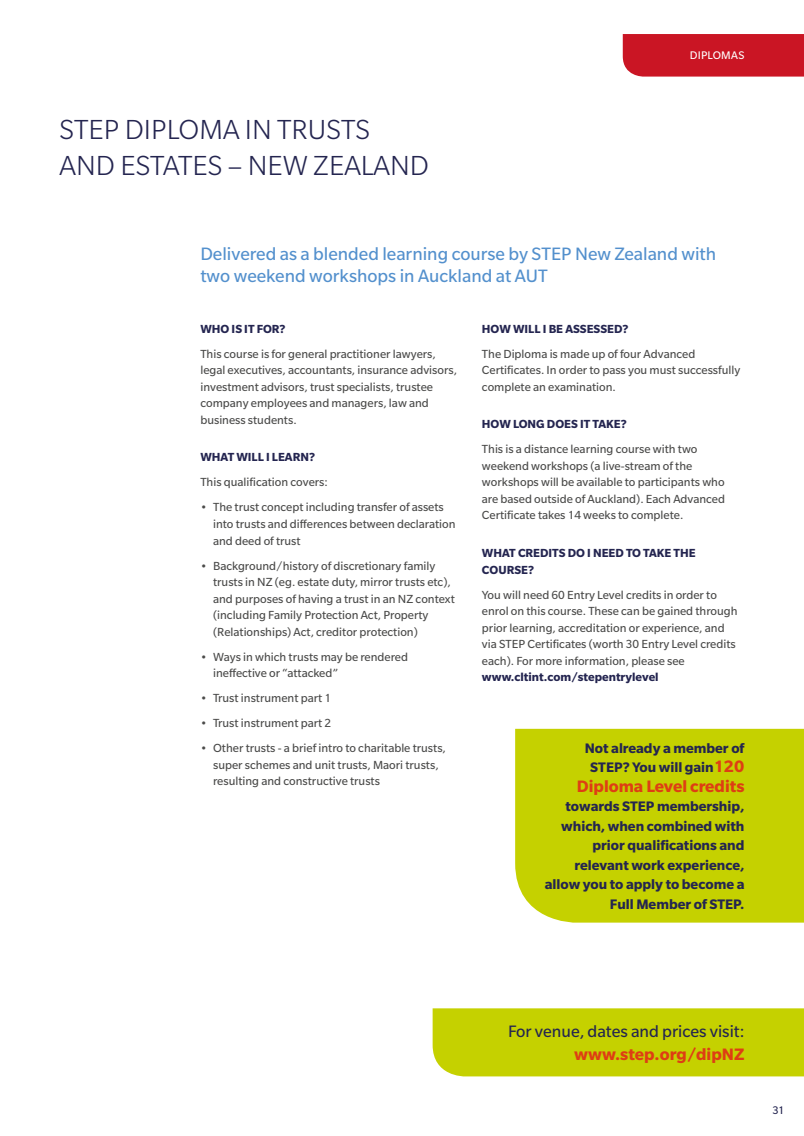
<style>
.page{position:relative;width:804px;height:1136px;background:#fff}
.page>*{position:absolute;margin:0;border:0;box-sizing:border-box;transform-origin:0 0}
.t1{font:300 30px/36px "Slate Std";color:#242550}
.t2{font:19.5px/22.5px "Slate Std";color:#5390cd}
.t3{font:700 18px "Slate Std";color:#de3e14}
.t4{font:18px "Slate Std";color:#242550}
.t5{font:700 15px/19.5px "Slate Std";color:#242550;text-align:center}
.t6{font:12.75px/16.5px "Slate Std";color:#4a4a49}
.t7{font:700 12.75px/16.5px "Slate Std";color:#242550}
.t8{font:12px "Slate Std";letter-spacing:.015em;color:#fff}
.t9{font:12px "Slate Std";color:#242550}
.s1{font-size:18px;color:#de3e14}
</style>
<div class="page">
<div style="left:622px;top:34px;width:182px;height:43px;background:#ca1524"></div>
<div style="left:515px;top:728px;width:289px;height:194px;background:#c5d100"></div>
<div style="left:432px;top:1008px;width:372px;height:68px;background:#c5d100"></div>
<h1 class="t1" style="left:60px;top:111px;width:371px">STEP DIPLOMA IN TRUSTS<br>AND ESTATES – NEW ZEALAND</h1>
<p class="t8" style="left:690px;top:49px;width:56px">DIPLOMAS</p>
<h2 class="t2" style="left:200px;top:242px;width:517px">Delivered as a blended learning course by STEP New Zealand with two weekend workshops in Auckland at AUT</h2>
<p class="t7" style="left:200px;top:320px;width:87px">WHO IS IT FOR?</p>
<p class="t6" style="left:200px;top:345px;width:258px">This course is for general practitioner lawyers, legal executives, accountants, insurance advisors, investment advisors, trust specialists, trustee company employees and managers, law and business students.</p>
<p class="t7" style="left:200px;top:449px;width:116px">WHAT WILL I LEARN?</p>
<p class="t6" style="left:200px;top:474px;width:129px">This qualification covers:</p>
<p class="t6" style="left:213px;top:499px;width:244px;text-indent:-13px">• The trust concept including transfer of assets into trusts and differences between declaration and deed of trust</p>
<p class="t6" style="left:213px;top:557px;width:243px;text-indent:-13px">• Background/history of discretionary family trusts in NZ (eg. estate duty, mirror trusts etc), and purposes of having a trust in an NZ context (including Family Protection Act, Property (Relationships) Act, creditor protection)</p>
<p class="t6" style="left:213px;top:648px;width:196px;text-indent:-13px">• Ways in which trusts may be rendered ineffective or “attacked”</p>
<p class="t6" style="left:200px;top:689px;width:132px">• Trust instrument part 1</p>
<p class="t6" style="left:200px;top:714px;width:132px">• Trust instrument part 2</p>
<p class="t6" style="left:213px;top:739px;width:234px;text-indent:-13px">• Other trusts - a brief intro to charitable trusts, super schemes and unit trusts, Maori trusts, resulting and constructive trusts</p>
<p class="t7" style="left:482px;top:320px;width:148px">HOW WILL I BE ASSESSED?</p>
<p class="t6" style="left:482px;top:345px;width:260px">The Diploma is made up of four Advanced<br>Certificates. In order to pass you must successfully complete an examination.</p>
<p class="t7" style="left:482px;top:416px;width:146px">HOW LONG DOES IT TAKE?</p>
<p class="t6" style="left:482px;top:441px;width:245px">This is a distance learning course with two weekend workshops (a live-stream of the workshops will be available to participants who are based outside of Auckland). Each Advanced Certificate takes 14 weeks to complete.</p>
<p class="t7" style="left:482px;top:544px;width:215px">WHAT CREDITS DO I NEED TO TAKE THE<br>COURSE?</p>
<p class="t6" style="left:482px;top:586px;width:257px">You will need 60 Entry Level credits in order to enrol on this course. These can be gained through prior learning, accreditation or experience, and via STEP Certificates (worth 30 Entry Level credits each). For more information, please see</p>
<p class="t7" style="left:482px;top:668px;width:178px">www.cltint.com/stepentrylevel</p>
<p class="t5" style="left:585px;top:737px;width:161px">Not already a member of<br>STEP? You will gain<span class="s1">120</span></p>
<h3 class="t3" style="left:577px;top:776px;width:169px">Diploma Level credits</h3>
<p class="t5" style="left:545px;top:796px;width:201px;text-align:right">towards STEP membership, which, when combined with prior qualifications and relevant work experience, allow you to apply to become a<br>Full Member of STEP.</p>
<h3 class="t4" style="left:508px;top:1021px;width:238px">For venue, dates and prices visit:</h3>
<h3 class="t3" style="left:574px;top:1043px;width:172px">www.step.org/dipNZ</h3>
<p class="t9" style="left:772px;top:1104px;width:14px">31</p>
</div>
